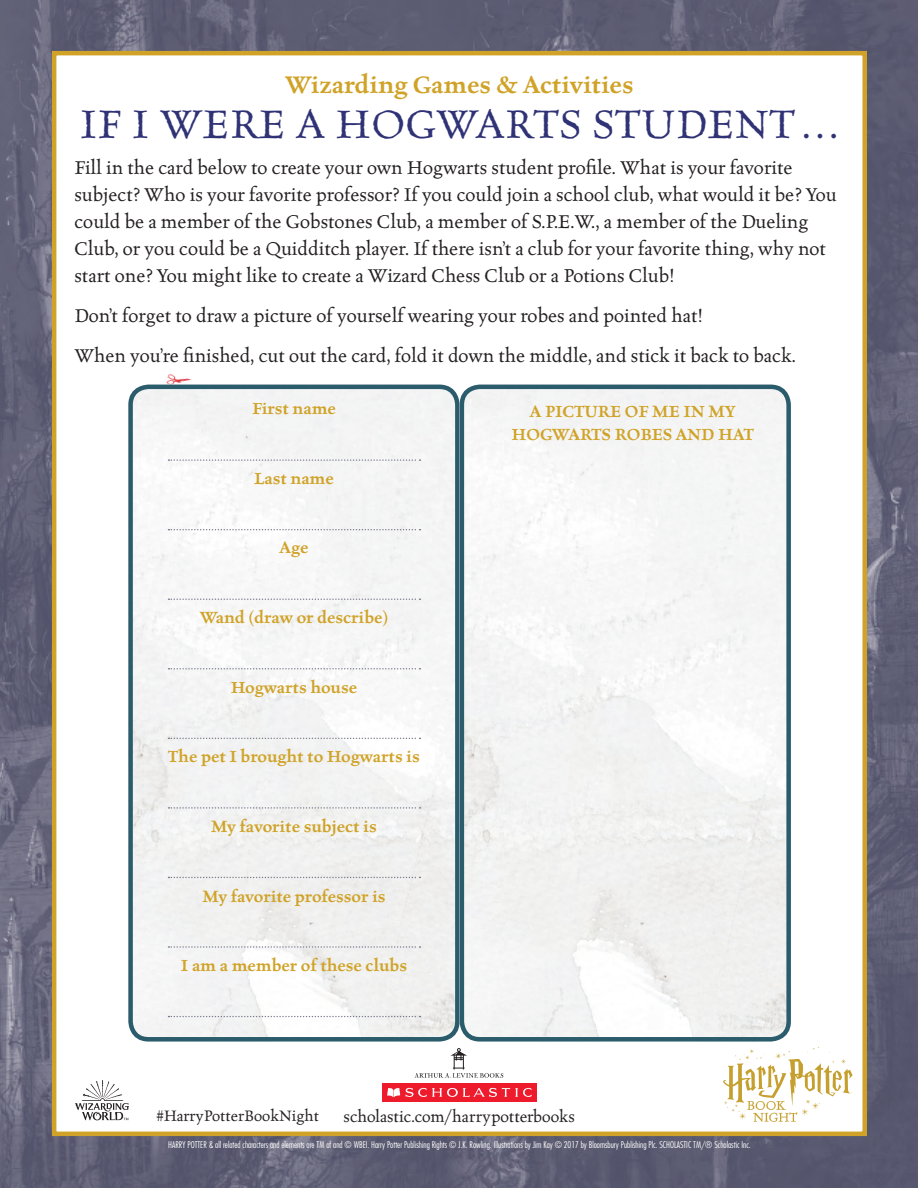
<style>
.page{position:relative;width:918px;height:1188px;background:#fff}
.page>*{position:absolute;margin:0;border:0;box-sizing:border-box;transform-origin:0 0}
.t1{font:45px "Celestia Antiqua MVB";letter-spacing:.02em;color:#303276}
.t2{font:600 27px "Celestia Antiqua Std";color:#d0a328}
.t3{font:21px/27px "Celestia Antiqua Std";color:#231f20}
.t4{font:600 18.15px/22.4px "Celestia Antiqua Std";color:#d0a328;text-align:center}
.t5{font:18px "Celestia Antiqua Std";color:#231f20}
.t6{font:17.1px "Celestia Antiqua Std";color:#231f20}
.t7{font:300 condensed 9px "Futura";color:#fff}
</style>
<div class="page">
<img style="left:0;top:0;width:917px;height:1187px">
<div style="left:52px;top:51px;width:814px;height:1084px;background:#fff;border:4px solid #d0a328"></div>
<svg style="left:75px;top:1080px;width:54px;height:40px"></svg>
<div style="left:382px;top:1082px;width:154px;height:19px;background:#ee1b2d"></div>
<svg style="left:387px;top:1087px;width:144px;height:10px"></svg>
<svg style="left:415px;top:1048px;width:88px;height:29px"></svg>
<svg style="left:723px;top:1046px;width:129px;height:75px"></svg>
<img style="left:133px;top:389px;width:657px;height:652px">
<div style="left:128px;top:384px;width:331px;height:657px;border:4px solid #2b5c6b;border-radius:18px"></div>
<div style="left:459px;top:384px;width:331px;height:657px;border:4px solid #2b5c6b;border-radius:18px"></div>
<svg style="left:168px;top:459px;width:252px;height:2px"></svg>
<svg style="left:168px;top:529px;width:252px;height:1px"></svg>
<svg style="left:168px;top:598px;width:252px;height:2px"></svg>
<svg style="left:168px;top:668px;width:252px;height:1px"></svg>
<svg style="left:168px;top:737px;width:252px;height:2px"></svg>
<svg style="left:168px;top:807px;width:252px;height:1px"></svg>
<svg style="left:168px;top:946px;width:252px;height:1px"></svg>
<svg style="left:168px;top:1015px;width:252px;height:2px"></svg>
<svg style="left:168px;top:876px;width:252px;height:2px"></svg>
<img style="left:166px;top:374px;width:26px;height:10px">
<p class="t2" style="left:285px;top:71px;width:349px">Wizarding Games &amp; Activities</p>
<h1 class="t1" style="left:80px;top:101px;width:759px">IF I WERE A HOGWARTS STUDENT . . .</h1>
<p class="t3" style="left:74px;top:155px;width:763px">Fill in the card below to create your own Hogwarts student profile. What is your favorite subject? Who is your favorite professor? If you could join a school club, what would it be? You could be a member of the Gobstones Club, a member of S.P.E.W., a member of the Dueling Club, or you could be a Quidditch player. If there isn’t a club for your favorite thing, why not start one? You might like to create a Wizard Chess Club or a Potions Club!</p>
<p class="t3" style="left:74px;top:296px;width:723px;line-height:39.8px">Don’t forget to draw a picture of yourself wearing your robes and pointed hat!<br>When you’re finished, cut out the card, fold it down the middle, and stick it back to back.</p>
<p class="t4" style="left:511px;top:401px;width:244px">A PICTURE OF ME IN MY<br>HOGWARTS ROBES AND HAT</p>
<p class="t4" style="left:252px;top:397px;width:85px">First name</p>
<p class="t4" style="left:254px;top:467px;width:81px">Last name</p>
<p class="t4" style="left:279px;top:537px;width:30px">Age</p>
<p class="t4" style="left:200px;top:606px;width:189px">Wand (draw or describe)</p>
<p class="t4" style="left:231px;top:676px;width:128px">Hogwarts house</p>
<p class="t4" style="left:168px;top:745px;width:253px">The pet I brought to Hogwarts is</p>
<p class="t4" style="left:211px;top:815px;width:167px">My favorite subject is</p>
<p class="t4" style="left:202px;top:885px;width:184px">My favorite professor is</p>
<p class="t4" style="left:181px;top:954px;width:227px">I am a member of these clubs</p>
<p class="t6" style="left:156px;top:1106px;width:164px">#HarryPotterBookNight</p>
<p class="t5" style="left:343px;top:1106px;width:232px">scholastic.com/harrypotterbooks</p>
<p class="t7" style="left:168px;top:1138px;width:584px">HARRY POTTER &amp; all related characters and elements are TM of and © WBEI. Harry Potter Publishing Rights © J.K. Rowling. Illustrations by Jim Kay © 2017 by Bloomsbury Publishing Plc. SCHOLASTIC TM/® Scholastic Inc.</p>
</div>
